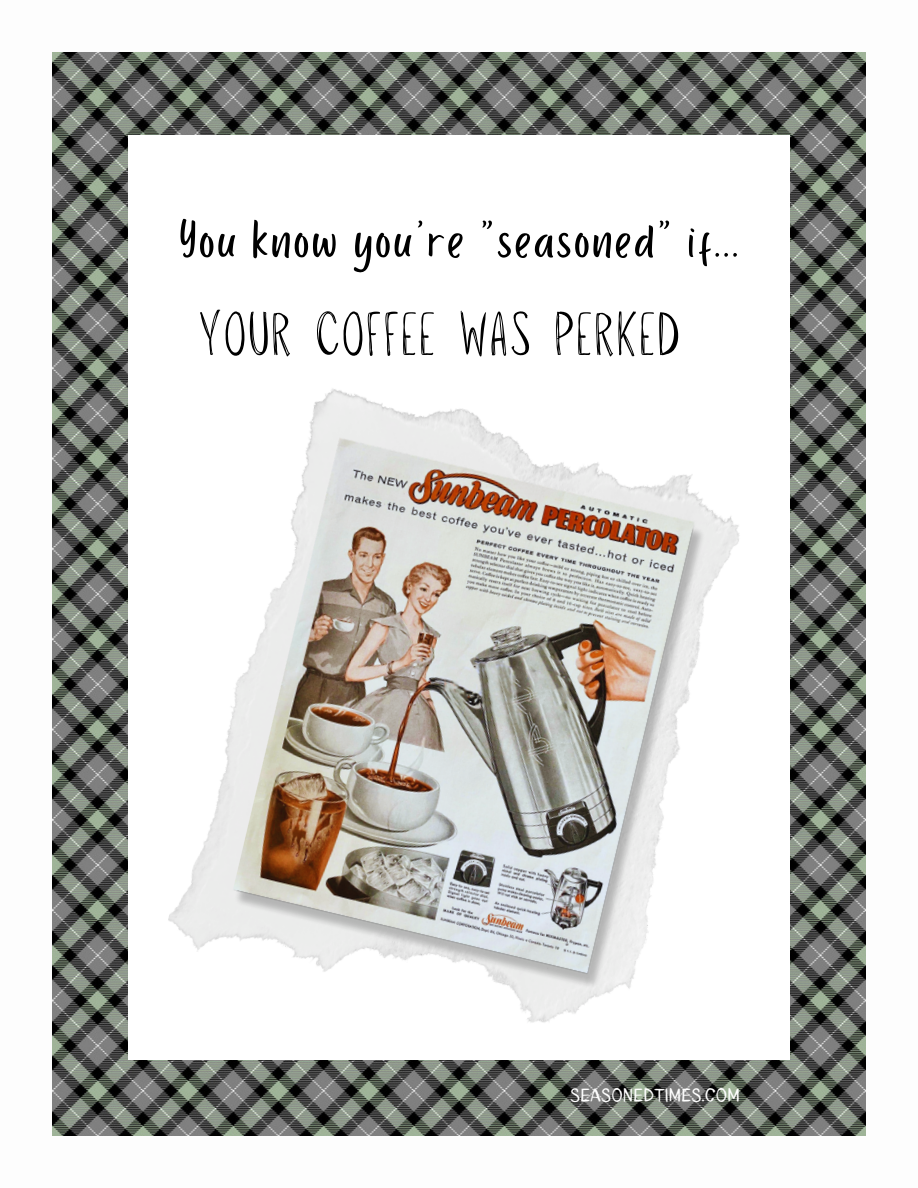
<style>
.page{position:relative;width:918px;height:1188px;background:#fff}
.page>*{position:absolute;margin:0;border:0;box-sizing:border-box;transform-origin:0 0}
.t1{font:54px "Porcelain";letter-spacing:.055em;color:#000}
.t2{font:700 54px "Louisville";color:#000}
.t3{font:18px "Blushes";color:#fff}
</style>
<div class="page">
<img style="left:52px;top:52px;width:814px;height:1084px">
<div style="left:128px;top:136px;width:662px;height:924px;background:#fff"></div>
<img style="left:168px;top:388px;width:572px;height:635px">
<img style="left:228px;top:436px;width:484px;height:562px">
<p class="t1" style="left:180px;top:211px;width:560px">You know you're "seasoned" if...</p>
<p class="t2" style="left:197px;top:305px;width:485px">YOUR COFFEE WAS PERKED</p>
<p class="t3" style="left:570px;top:1082px;width:171px">SEASONEDTIMES.COM</p>
</div>
